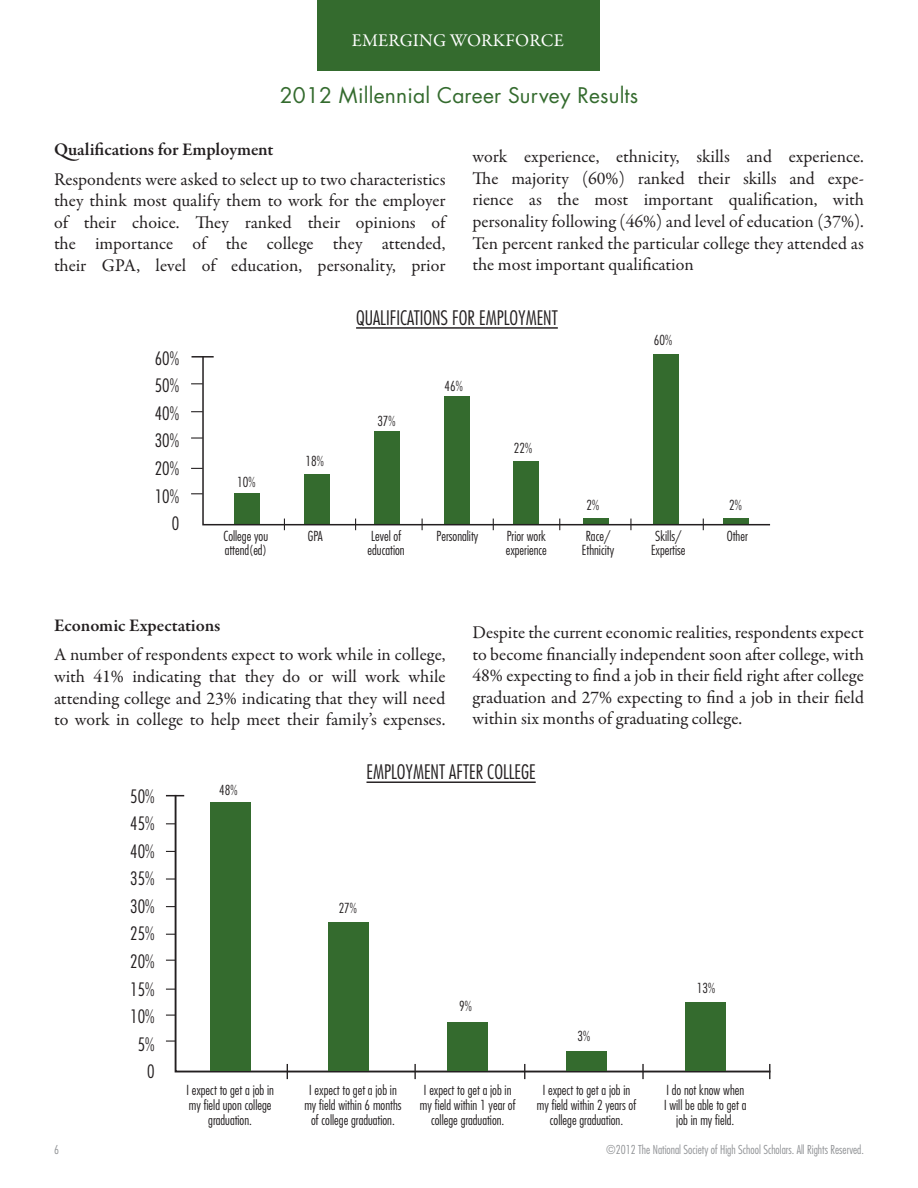
<style>
.page{position:relative;width:918px;height:1188px;background:#fff}
.page>*{position:absolute;margin:0;border:0;box-sizing:border-box;transform-origin:0 0}
.t1{font:21px "Futura";letter-spacing:.01em;color:#346b2e}
.t2{font:300 condensed 19.5px "Futura";color:#231f20}
.t3{font:18px/21.6px "Garamond Premr Pro";color:#231f20;text-align:justify}
.t4{font:300 condensed 18px/27.6px "Futura";color:#231f20;text-align:right}
.t5{font:600 18px "Garamond Premr Pro";letter-spacing:-.005em;color:#231f20}
.t6{font:18px "Garamond Premr Pro";letter-spacing:.01em;color:#fff}
.t7{font:300 condensed 13.5px/15px "Futura";color:#231f20;text-align:center}
.t8{font:300 condensed 12px "Futura";color:#919396}
</style>
<div class="page">
<div style="left:318px;top:0;width:282px;height:71px;background:#346b2e"></div>
<svg style="left:166px;top:878px;width:8px;height:2px"></svg>
<svg style="left:414px;top:1073px;width:2px;height:6px"></svg>
<svg style="left:642px;top:1073px;width:2px;height:6px"></svg>
<svg style="left:174px;top:794px;width:597px;height:279px"></svg>
<div style="left:210px;top:802px;width:40px;height:268px;background:#346b2e"></div>
<div style="left:329px;top:922px;width:40px;height:148px;background:#346b2e"></div>
<div style="left:448px;top:1022px;width:40px;height:48px;background:#346b2e"></div>
<div style="left:566px;top:1051px;width:41px;height:19px;background:#346b2e"></div>
<div style="left:685px;top:1002px;width:41px;height:68px;background:#346b2e"></div>
<hr style="left:366px;top:781px;width:170px;height:2px;background:#231f20">
<hr style="left:192px;top:356px;width:22px;height:2px;background:#231f20">
<svg style="left:191px;top:437px;width:11px;height:2px"></svg>
<svg style="left:202px;top:355px;width:569px;height:171px"></svg>
<hr style="left:356px;top:327px;width:202px;height:2px;background:#231f20">
<p class="t6" style="left:352px;top:29px;width:214px">EMERGING WORKFORCE</p>
<p class="t1" style="left:280px;top:81px;width:360px">2012 Millennial Career Survey Results</p>
<p class="t5" style="left:54px;top:138px;width:221px">Qualifications for Employment</p>
<p class="t3" style="left:54px;top:169px;width:393px">Respondents were asked to select up to two characteristics they think most qualify them to work for the employer of their choice. They ranked their opinions of the importance of the college they attended, their GPA, level of education, personality, prior</p>
<p class="t3" style="left:472px;top:146px;width:393px">work experience, ethnicity, skills and experience.<br>The majority (60%) ranked their skills and expe&shy;rience as the most important qualification, with personality following (46%) and level of education (37%).<br>Ten percent ranked the particular college they attended as the most important qualification</p>
<p class="t4" style="left:155px;top:344px;width:26px">60%<br>50%<br>40%<br>30%<br>20%<br>10%<br>0</p>
<p class="t7" style="left:237px;top:475px;width:20px">10%</p>
<p class="t7" style="left:306px;top:453px;width:20px">18%</p>
<p class="t2" style="left:356px;top:306px;width:203px">QUALIFICATIONS FOR EMPLOYMENT</p>
<p class="t7" style="left:377px;top:413px;width:20px">37%</p>
<p class="t7" style="left:445px;top:378px;width:20px">46%</p>
<p class="t7" style="left:514px;top:440px;width:20px">22%</p>
<p class="t7" style="left:654px;top:332px;width:20px">60%</p>
<p class="t7" style="left:587px;top:497px;width:14px">2%</p>
<p class="t7" style="left:729px;top:497px;width:14px">2%</p>
<p class="t7" style="left:223px;top:529px;width:46px;line-height:13.5px;text-align:left">College you attend(ed)</p>
<p class="t7" style="left:368px;top:529px;width:39px;line-height:13.5px;text-align:left">Level of education</p>
<p class="t7" style="left:437px;top:529px;width:43px">Personality</p>
<p class="t7" style="left:506px;top:529px;width:43px;line-height:13.5px;text-align:left">Prior work experience</p>
<p class="t7" style="left:582px;top:529px;width:34px;line-height:13.5px;text-align:left">Race/<br>Ethnicity</p>
<p class="t7" style="left:651px;top:529px;width:36px;line-height:13.5px">Skills/<br>Expertise</p>
<p class="t7" style="left:308px;top:529px;width:16px">GPA</p>
<p class="t7" style="left:727px;top:529px;width:23px">Other</p>
<p class="t5" style="left:54px;top:614px;width:168px">Economic Expectations</p>
<p class="t3" style="left:54px;top:644px;width:393px">A number of respondents expect to work while in college, with 41% indicating that they do or will work while attending college and 23% indicating that they will need to work in college to help meet their family’s expenses.</p>
<p class="t3" style="left:472px;top:622px;width:393px">Despite the current economic realities, respondents expect to become financially independent soon after college, with 48% expecting to find a job in their field right after college graduation and 27% expecting to find a job in their field within six months of graduating college.</p>
<p class="t4" style="left:130px;top:782px;width:26px">50%<br>45%<br>40%<br>35%<br>30%<br>25%<br>20%<br>15%<br>10%<br>5%<br>0</p>
<p class="t7" style="left:219px;top:782px;width:20px">48%</p>
<p class="t2" style="left:366px;top:760px;width:171px">EMPLOYMENT AFTER COLLEGE</p>
<p class="t7" style="left:339px;top:901px;width:20px">27%</p>
<p class="t7" style="left:459px;top:998px;width:14px">9%</p>
<p class="t7" style="left:577px;top:1029px;width:14px">3%</p>
<p class="t7" style="left:697px;top:980px;width:20px">13%</p>
<p class="t7" style="left:186px;top:1082px;width:89px">I expect to get a job in my field upon college graduation.</p>
<p class="t7" style="left:304px;top:1082px;width:99px">I expect to get a job in my field within 6 months of college graduation.</p>
<p class="t7" style="left:420px;top:1082px;width:97px">I expect to get a job in my field within 1 year of college graduation.</p>
<p class="t7" style="left:537px;top:1082px;width:101px">I expect to get a job in my field within 2 years of college graduation.</p>
<p class="t7" style="left:664px;top:1082px;width:84px">I do not know when<br>I will be able to get a job in my field.</p>
<p class="t8" style="left:54px;top:1142px;width:6px">6</p>
<p class="t8" style="left:606px;top:1142px;width:259px">©2012 The National Society of High School Scholars. All Rights Reserved.</p>
</div>
